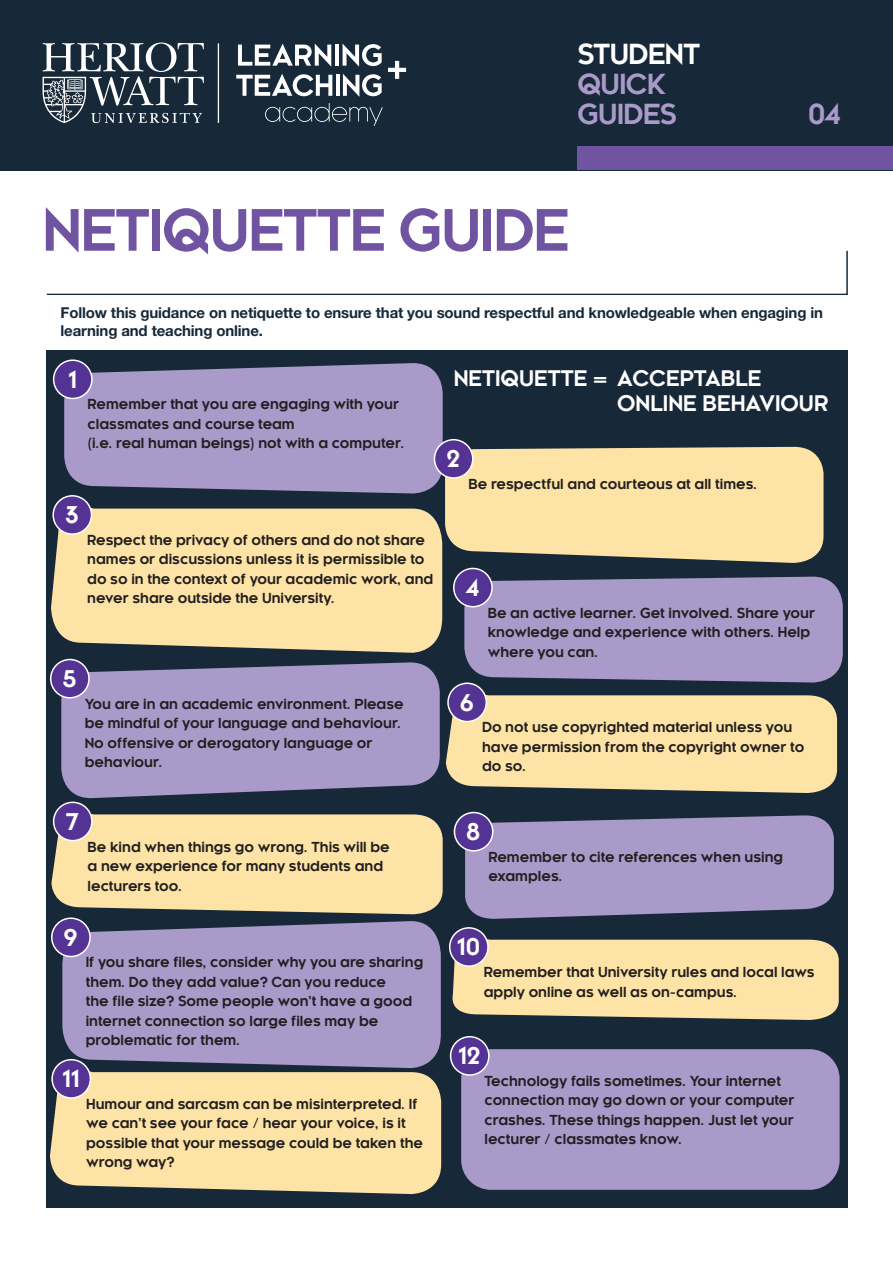
<style>
.page{position:relative;width:893px;height:1263px;background:#fff}
.page>*{position:absolute;margin:0;border:0;box-sizing:border-box;transform-origin:0 0}
.Main_header{font:700 55.5px "Kessel 105";letter-spacing:-.02em;color:#7054a2}
.Main_header-2{font:700 27px "Kessel 105";letter-spacing:-.02em;color:#aa9aca}
.Main_header-3{font:700 27px "Kessel 105";letter-spacing:-.02em;color:#fff}
.t1{font:700 22.5px "Kessel 105";color:#fff}
.t2{font:700 21px/25.5px "Kessel 105";color:#fff}
.Bullet_2_para{font:700 15px/18px "Helvetica Neue LT Std";letter-spacing:-.01em;color:#172938}
.t3{font:700 13.5px/19.5px "Kessel 105";color:#231f20}
</style>
<div class="page">
<div style="left:47px;top:349px;width:801px;height:859px;background:#172938"></div>
<div style="left:0;top:0;width:893px;height:170px;background:#172938"></div>
<svg style="left:42px;top:43px;width:162px;height:80px"></svg>
<svg style="left:238px;top:44px;width:93px;height:23px"></svg>
<hr style="left:335px;top:45px;width:4px;height:21px;background:#fff">
<svg style="left:343px;top:44px;width:39px;height:23px"></svg>
<svg style="left:236px;top:74px;width:96px;height:22px"></svg>
<hr style="left:336px;top:75px;width:4px;height:21px;background:#fff">
<svg style="left:343px;top:74px;width:39px;height:23px"></svg>
<svg style="left:265px;top:103px;width:118px;height:23px"></svg>
<svg style="left:388px;top:61px;width:18px;height:18px"></svg>
<hr style="left:218px;top:43px;width:1px;height:80px;background:#fff">
<div style="left:577px;top:147px;width:316px;height:23px;background:#7054a2"></div>
<svg style="left:46px;top:250px;width:802px;height:45px"></svg>
<svg style="left:64px;top:363px;width:379px;height:130px;background:#9f91bf"></svg>
<div style="left:54px;top:360px;width:38px;height:38px;background:#553394;border-radius:50%"></div>
<div style="left:53px;top:359px;width:40px;height:40px;border:2px solid #fff;border-radius:50%"></div>
<div style="left:62px;top:921px;width:379px;height:140px;background:#aa9aca"></div>
<div style="left:52px;top:918px;width:38px;height:38px;background:#553394;border-radius:50%"></div>
<div style="left:51px;top:917px;width:40px;height:40px;border:2px solid #fff;border-radius:50%"></div>
<svg style="left:51px;top:496px;width:391px;height:157px;background:#dfcc98"></svg>
<div style="left:53px;top:496px;width:38px;height:38px;background:#553394;border-radius:50%"></div>
<div style="left:52px;top:495px;width:40px;height:40px;border:2px solid #fff;border-radius:50%"></div>
<svg style="left:50px;top:1061px;width:391px;height:133px;background:#e2ce9b"></svg>
<div style="left:52px;top:1060px;width:38px;height:38px;background:#553394;border-radius:50%"></div>
<div style="left:51px;top:1059px;width:40px;height:40px;border:2px solid #fff;border-radius:50%"></div>
<svg style="left:449px;top:933px;width:390px;height:87px;background:#e0cc98"></svg>
<div style="left:450px;top:928px;width:38px;height:38px;background:#553394;border-radius:50%"></div>
<div style="left:449px;top:927px;width:40px;height:40px;border:2px solid #fff;border-radius:50%"></div>
<svg style="left:51px;top:806px;width:392px;height:108px;background:#e0cd98"></svg>
<div style="left:54px;top:802px;width:38px;height:39px;background:#553394;border-radius:50%"></div>
<div style="left:53px;top:801px;width:40px;height:40px;border:2px solid #fff;border-radius:50%"></div>
<svg style="left:446px;top:577px;width:397px;height:216px;background:#b8a8a7"></svg>
<div style="left:454px;top:568px;width:38px;height:39px;background:#553394;border-radius:50%"></div>
<div style="left:453px;top:568px;width:40px;height:39px;border:2px solid #fff;border-radius:50%"></div>
<div style="left:461px;top:1049px;width:379px;height:141px;background:#aa9aca;border-radius:30px"></div>
<div style="left:451px;top:1037px;width:38px;height:38px;background:#553394;border-radius:50%"></div>
<div style="left:450px;top:1036px;width:40px;height:40px;border:2px solid #fff;border-radius:50%"></div>
<svg style="left:61px;top:662px;width:379px;height:136px;background:#9c8fbc"></svg>
<div style="left:51px;top:659px;width:38px;height:39px;background:#553394;border-radius:50%"></div>
<div style="left:50px;top:659px;width:40px;height:39px;border:2px solid #fff;border-radius:50%"></div>
<svg style="left:465px;top:815px;width:369px;height:104px;background:#9b8fbb"></svg>
<div style="left:454px;top:812px;width:39px;height:39px;background:#553394;border-radius:50%"></div>
<div style="left:454px;top:812px;width:39px;height:39px;border:2px solid #fff;border-radius:50%"></div>
<svg style="left:445px;top:447px;width:378px;height:116px;background:#ecd69e"></svg>
<div style="left:434px;top:440px;width:39px;height:38px;background:#553394;border-radius:50%"></div>
<div style="left:434px;top:439px;width:39px;height:40px;border:2px solid #fff;border-radius:50%"></div>
<p class="Main_header-3" style="left:577px;top:38px;width:124px">STUDENT</p>
<p class="Main_header-2" style="left:577px;top:68px;width:90px">QUICK</p>
<p class="Main_header-2" style="left:577px;top:98px;width:101px">GUIDES</p>
<p class="Main_header-2" style="left:808px;top:98px;width:34px">04</p>
<p class="Main_header" style="left:43px;top:199px;width:528px">NETIQUETTE GUIDE</p>
<p class="Bullet_2_para" style="left:61px;top:303px;width:764px">Follow this guidance on netiquette to ensure that you sound respectful and knowledgeable when engaging in learning and teaching online.</p>
<p class="t1" style="left:68px;top:367px;width:10px">1</p>
<p class="t3" style="left:88px;top:395px;width:318px">Remember that you are engaging with your classmates and course team<br>(i.e. real human beings) not with a computer.</p>
<p class="t1" style="left:65px;top:502px;width:15px">3</p>
<p class="t3" style="left:87px;top:530px;width:348px">Respect the privacy of others and do not share names or discussions unless it is permissible to do so in the context of your academic work, and never share outside the University.</p>
<p class="t1" style="left:62px;top:666px;width:16px">5</p>
<p class="t3" style="left:85px;top:694px;width:321px">You are in an academic environment. Please be mindful of your language and behaviour.<br>No offensive or derogatory language or behaviour.</p>
<p class="t2" style="left:617px;top:366px;width:213px;text-indent:-164px">NETIQUETTE = ACCEPTABLE<br>ONLINE BEHAVIOUR</p>
<p class="t1" style="left:446px;top:446px;width:15px">2</p>
<p class="t3" style="left:468px;top:474px;width:290px">Be respectful and courteous at all times.</p>
<p class="t1" style="left:465px;top:575px;width:16px">4</p>
<p class="t3" style="left:488px;top:603px;width:329px">Be an active learner. Get involved. Share your knowledge and experience with others. Help where you can.</p>
<p class="t1" style="left:460px;top:690px;width:16px">6</p>
<p class="t3" style="left:482px;top:718px;width:324px">Do not use copyrighted material unless you have permission from the copyright owner to do so.</p>
<p class="t1" style="left:66px;top:809px;width:15px">7</p>
<p class="t3" style="left:88px;top:837px;width:304px">Be kind when things go wrong. This will be a new experience for many students and lecturers too.</p>
<p class="t1" style="left:63px;top:925px;width:16px">9</p>
<p class="t3" style="left:86px;top:953px;width:339px">If you share files, consider why you are sharing them. Do they add value? Can you reduce<br>the file size? Some people won’t have a good internet connection so large files may be problematic for them.</p>
<p class="t1" style="left:62px;top:1066px;width:19px">11</p>
<p class="t3" style="left:86px;top:1094px;width:338px">Humour and sarcasm can be misinterpreted. If we can’t see your face / hear your voice, is it possible that your message could be taken the wrong way?</p>
<p class="t1" style="left:466px;top:819px;width:16px">8</p>
<p class="t3" style="left:488px;top:847px;width:296px">Remember to cite references when using examples.</p>
<p class="t1" style="left:457px;top:934px;width:25px">10</p>
<p class="t3" style="left:484px;top:962px;width:333px">Remember that University rules and local laws apply online as well as on-campus.</p>
<p class="t1" style="left:458px;top:1043px;width:24px">12</p>
<p class="t3" style="left:485px;top:1071px;width:311px">Technology fails sometimes. Your internet connection may go down or your computer crashes. These things happen. Just let your lecturer / classmates know.</p>
</div>
